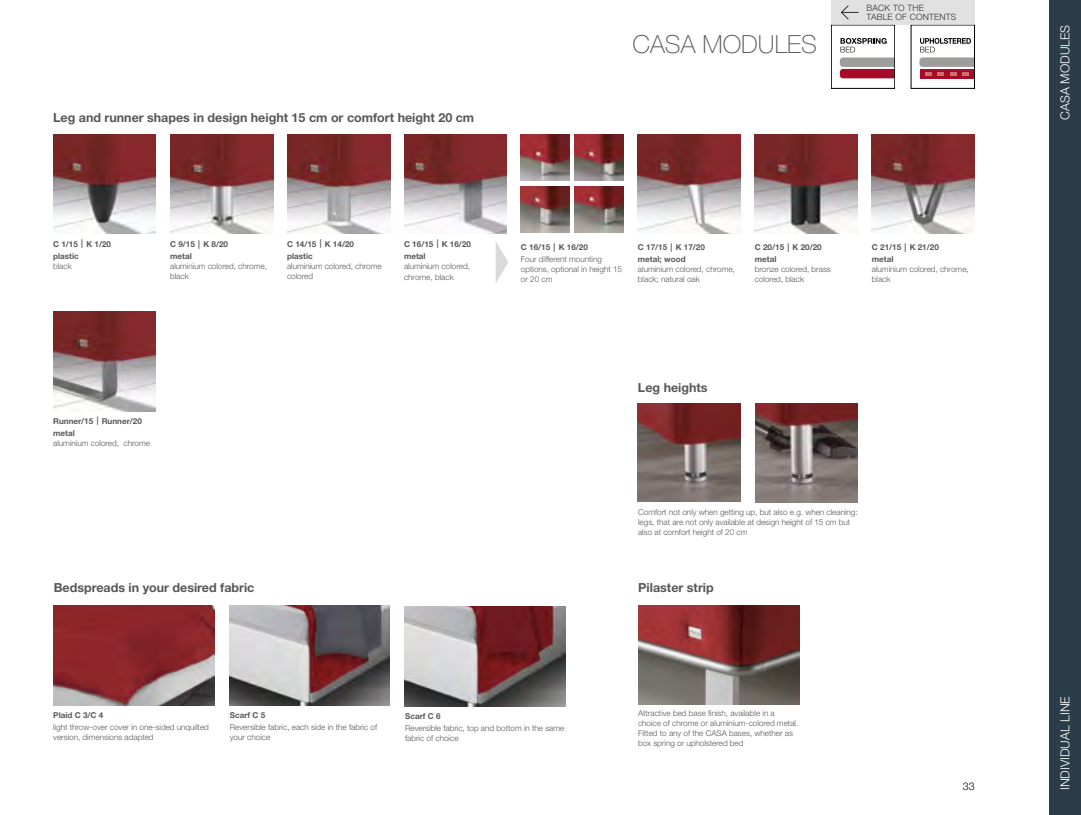
<style>
.page{position:relative;width:1081px;height:815px;background:#fff}
.page>*{position:absolute;margin:0;border:0;box-sizing:border-box;transform-origin:0 0}
.t1{font:100 25px "Helvetica Neue LT Pro";color:#575756}
.t2{font:700 12.5px "Helvetica Neue LT Pro";color:#575756}
.t3{font:300 12.5px "Helvetica Neue LT Pro";color:#fff}
.t4{font:300 10.62px "Helvetica Neue LT Pro";color:#000}
.t5{font:300 8.75px/8.8px "Helvetica Neue LT Pro";letter-spacing:.02em;color:#000}
.t6{font:300 8.12px/10px "Helvetica Neue LT Pro";color:#575756}
.t7{font:700 8.12px/11.8px "Helvetica Neue LT Pro";color:#575756}
.s1{font-size:8.5px}
.s2{font-weight:700}
.s3{font-weight:700;font-size:8.5px}
</style>
<div class="page">
<img style="left:638px;top:403px;width:102px;height:99px">
<img style="left:755px;top:403px;width:102px;height:100px">
<img style="left:755px;top:135px;width:102px;height:99px">
<img style="left:287px;top:135px;width:103px;height:99px">
<img style="left:404px;top:135px;width:103px;height:99px">
<img style="left:638px;top:135px;width:102px;height:99px">
<img style="left:171px;top:135px;width:102px;height:99px">
<img style="left:53px;top:312px;width:103px;height:99px">
<img style="left:575px;top:187px;width:49px;height:46px">
<img style="left:521px;top:187px;width:49px;height:46px">
<img style="left:575px;top:135px;width:49px;height:46px">
<img style="left:521px;top:135px;width:49px;height:46px">
<svg style="left:496px;top:242px;width:12px;height:41px"></svg>
<img style="left:872px;top:135px;width:102px;height:99px">
<img style="left:53px;top:135px;width:102px;height:99px">
<img style="left:638px;top:605px;width:161px;height:99px">
<img style="left:54px;top:606px;width:160px;height:99px">
<img style="left:230px;top:605px;width:160px;height:100px">
<img style="left:405px;top:606px;width:160px;height:100px">
<svg style="left:840px;top:38px;width:53px;height:40px"></svg>
<div style="left:831px;top:25px;width:64px;height:64px;border:1px solid #000"></div>
<svg style="left:920px;top:75px;width:52px;height:3px"></svg>
<svg style="left:919px;top:38px;width:53px;height:37px"></svg>
<div style="left:1049px;top:0;width:32px;height:815px;background:#2b3d48"></div>
<div style="left:831px;top:0;width:143px;height:24px;background:#e1e1e1"></div>
<svg style="left:841px;top:5px;width:17px;height:15px"></svg>
<h2 class="t2" style="left:53px;top:110px;width:423px">Leg and runner shapes in design height 15 cm or comfort height 20 cm</h2>
<h1 class="t1" style="left:632px;top:30px;width:186px">CASA MODULES</h1>
<p class="t5" style="left:866px;top:3px;width:91px">BACK TO THE<br>TABLE OF CONTENTS</p>
<p class="t7" style="left:53px;top:238px;width:59px">C 1/15 <span class="s1">|</span> K 1/20 plastic</p>
<p class="t6" style="left:53px;top:260px;width:20px">black</p>
<p class="t7" style="left:170px;top:238px;width:59px">C 9/15 <span class="s1">|</span> K 8/20 metal</p>
<p class="t6" style="left:170px;top:261px;width:98px">aluminium colored, chrome, black</p>
<p class="t7" style="left:287px;top:238px;width:68px">C 14/15 <span class="s1">|</span> K 14/20 plastic</p>
<p class="t6" style="left:287px;top:260px;width:96px">aluminium colored, chrome colored</p>
<p class="t7" style="left:404px;top:238px;width:68px">C 16/15 <span class="s1">|</span> K 16/20 metal</p>
<p class="t6" style="left:404px;top:260px;width:67px;line-height:11.8px">aluminium colored, chrome, black</p>
<p class="t6" style="left:521px;top:241px;width:82px;line-height:11.8px"><span class="s2">C 16/15</span> <span class="s3">|</span> <span class="s2">K 16/20<br></span>Four different mounting</p>
<p class="t6" style="left:521px;top:264px;width:103px">options, optional in height 15 or 20 cm</p>
<p class="t7" style="left:638px;top:241px;width:68px">C 17/15 <span class="s1">|</span> K 17/20 metal; wood</p>
<p class="t6" style="left:638px;top:264px;width:98px">aluminium colored, chrome, black; natural oak</p>
<p class="t7" style="left:755px;top:241px;width:68px">C 20/15 <span class="s1">|</span> K 20/20 metal</p>
<p class="t6" style="left:755px;top:264px;width:78px">bronze colored, brass colored, black</p>
<p class="t7" style="left:872px;top:241px;width:68px">C 21/15 <span class="s1">|</span> K 21/20 metal</p>
<p class="t6" style="left:872px;top:264px;width:98px">aluminium colored, chrome, black</p>
<p class="t7" style="left:53px;top:415px;width:90px">Runner/15 <span class="s1">|</span> Runner/20 metal</p>
<p class="t6" style="left:53px;top:438px;width:98px">aluminium colored, chrome</p>
<h2 class="t2" style="left:638px;top:379px;width:71px">Leg heights</h2>
<p class="t6" style="left:638px;top:507px;width:221px">Comfort not only when getting up, but also e.g. when cleaning: legs, that are not only available at design height of 15 cm but also at comfort height of 20 cm</p>
<h2 class="t2" style="left:54px;top:580px;width:202px">Bedspreads in your desired fabric</h2>
<h2 class="t2" style="left:638px;top:580px;width:77px">Pilaster strip</h2>
<p class="t7" style="left:53px;top:709px;width:52px">Plaid C 3/C 4</p>
<p class="t6" style="left:53px;top:722px;width:157px">light throw-over cover in one-sided unquilted version, dimensions adapted</p>
<p class="t7" style="left:230px;top:709px;width:37px">Scarf C 5</p>
<p class="t6" style="left:230px;top:722px;width:149px">Reversible fabric, each side in the fabric of your choice</p>
<p class="t7" style="left:405px;top:710px;width:37px">Scarf C 6</p>
<p class="t6" style="left:405px;top:723px;width:161px">Reversible fabric, top and bottom in the same fabric of choice</p>
<p class="t6" style="left:638px;top:707px;width:162px">Attractive bed base finish, available in a choice of chrome or aluminium-colored metal.<br>Fitted to any of the CASA bases, whether as box spring or upholstered bed</p>
<h3 class="t4" style="left:963px;top:779px;width:13px">33</h3>
<h2 class="t3" style="left:1057px;top:120px;width:96px;rotate:-90deg">CASA MODULES</h2>
<h2 class="t3" style="left:1057px;top:790px;width:95px;rotate:-90deg">INDIVIDUAL LINE</h2>
</div>
